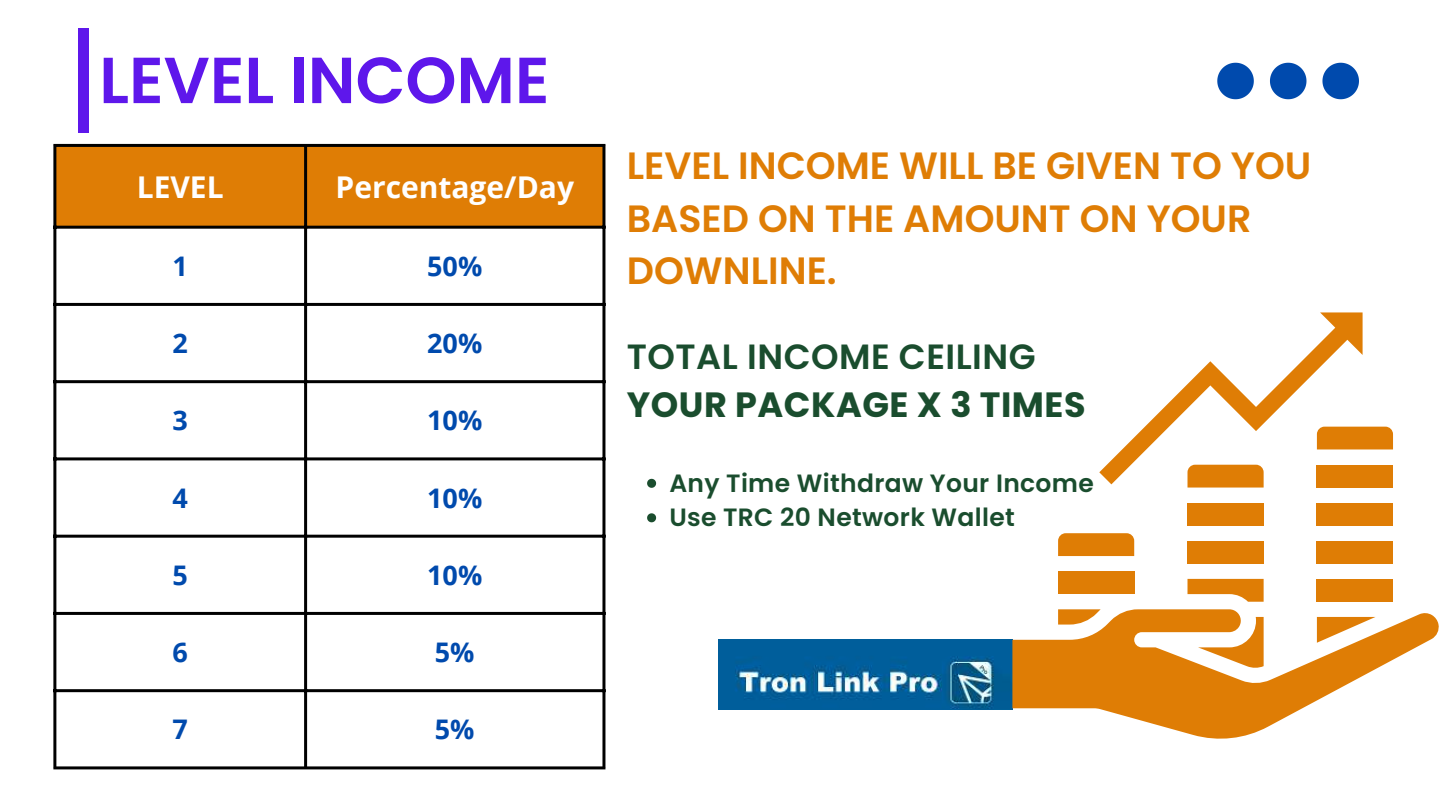
<style>
.page{position:relative;width:1440px;height:810px;background:#fff}
.page>*{position:absolute;margin:0;border:0;box-sizing:border-box;transform-origin:0 0}
.t1{font:600 65px "Poppins";color:#5e17eb}
.t2{font:600 38px/52.5px "Poppins";color:#df7d05}
.t3{font:600 35px "Poppins";letter-spacing:.015em;color:#1a4d2e}
.t4{font:700 35px "Poppins";letter-spacing:.015em;color:#1a4d2e}
.t5{font:700 30px "Open Sans";color:#fff}
.t6{font:700 27px "Open Sans";color:#004aad}
.t7{font:600 25px/34.5px "Poppins";letter-spacing:.015em;color:#1a4d2e}
</style>
<div class="page">
<svg style="left:1217px;top:63px;width:37px;height:36px"></svg>
<svg style="left:1270px;top:63px;width:36px;height:36px"></svg>
<svg style="left:1322px;top:63px;width:37px;height:36px"></svg>
<div style="left:56px;top:147px;width:546px;height:79px;background:#df7d05"></div>
<hr style="left:53px;top:147px;width:3px;height:619px;background:#000">
<hr style="left:304px;top:147px;width:3px;height:619px;background:#000">
<hr style="left:602px;top:147px;width:3px;height:619px;background:#000">
<hr style="left:53px;top:144px;width:552px;height:3px;background:#000">
<hr style="left:53px;top:226px;width:552px;height:3px;background:#000">
<hr style="left:53px;top:303px;width:552px;height:3px;background:#000">
<hr style="left:53px;top:380px;width:552px;height:3px;background:#000">
<hr style="left:53px;top:457px;width:552px;height:3px;background:#000">
<hr style="left:53px;top:535px;width:552px;height:3px;background:#000">
<hr style="left:53px;top:612px;width:552px;height:3px;background:#000">
<hr style="left:53px;top:689px;width:552px;height:3px;background:#000">
<hr style="left:53px;top:766px;width:552px;height:3px;background:#000">
<img style="left:719px;top:640px;width:293px;height:69px">
<div style="left:78px;top:29px;width:10px;height:104px;background:#5e17eb"></div>
<div style="left:1317px;top:503px;width:76px;height:23px;background:#df7d05"></div>
<div style="left:1317px;top:541px;width:76px;height:23px;background:#df7d05"></div>
<div style="left:1317px;top:579px;width:76px;height:23px;background:#df7d05"></div>
<div style="left:1188px;top:503px;width:76px;height:23px;background:#df7d05"></div>
<svg style="left:1012px;top:609px;width:427px;height:130px;fill:#df7d05"></svg>
<div style="left:1058px;top:571px;width:76px;height:23px;background:#df7d05"></div>
<div style="left:1188px;top:541px;width:76px;height:23px;background:#df7d05"></div>
<svg style="left:1188px;top:579px;width:76px;height:23px"></svg>
<div style="left:1058px;top:533px;width:76px;height:23px;background:#df7d05"></div>
<svg style="left:1099px;top:312px;width:294px;height:176px"></svg>
<svg style="left:647px;top:479px;width:9px;height:9px"></svg>
<svg style="left:647px;top:513px;width:9px;height:9px"></svg>
<h1 class="t1" style="left:99px;top:35px;width:452px">LEVEL INCOME</h1>
<p class="t5" style="left:137px;top:166px;width:88px">LEVEL</p>
<p class="t5" style="left:336px;top:166px;width:240px">Percentage/Day</p>
<p class="t6" style="left:173px;top:247px;width:17px">1</p>
<p class="t6" style="left:427px;top:247px;width:57px">50%</p>
<p class="t6" style="left:173px;top:324px;width:17px">2</p>
<p class="t6" style="left:427px;top:324px;width:57px">20%</p>
<p class="t6" style="left:173px;top:402px;width:17px">3</p>
<p class="t6" style="left:427px;top:402px;width:57px">10%</p>
<p class="t6" style="left:173px;top:479px;width:17px">4</p>
<p class="t6" style="left:427px;top:479px;width:57px">10%</p>
<p class="t6" style="left:173px;top:556px;width:17px">5</p>
<p class="t6" style="left:427px;top:556px;width:57px">10%</p>
<p class="t6" style="left:173px;top:633px;width:17px">6</p>
<p class="t6" style="left:435px;top:633px;width:41px">5%</p>
<p class="t6" style="left:173px;top:711px;width:17px">7</p>
<p class="t6" style="left:435px;top:711px;width:41px">5%</p>
<p class="t2" style="left:627px;top:140px;width:686px">LEVEL INCOME WILL BE GIVEN TO YOU<br>BASED ON THE AMOUNT ON YOUR<br>DOWNLINE.</p>
<p class="t3" style="left:627px;top:332px;width:410px">TOTAL INCOME CEILING</p>
<p class="t4" style="left:627px;top:381px;width:460px">YOUR PACKAGE X 3 TIMES</p>
<p class="t7" style="left:669px;top:466px;width:426px">Any Time Withdraw Your Income<br>Use TRC 20 Network Wallet</p>
</div>
